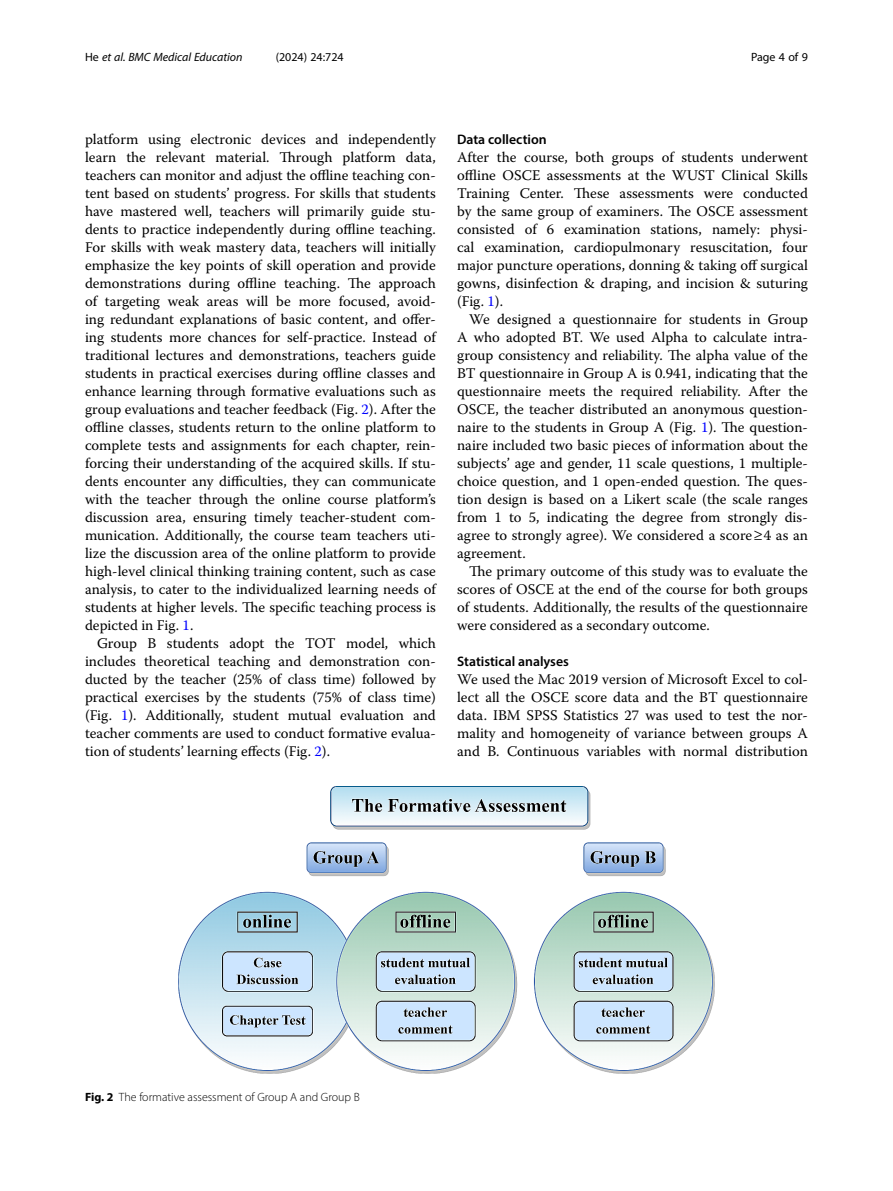
<style>
.page{position:relative;width:893px;height:1191px;background:#fff}
.page>*{position:absolute;margin:0;border:0;box-sizing:border-box;transform-origin:0 0}
.Body_Text_Indent{font:14.7px/18px "Warnock Pro";color:#000;text-align:justify}
.Body_Text{font:14.7px/18px "Warnock Pro";color:#000;text-align:justify}
.Head_2{font:600 13.8px "Myriad Pro";color:#000}
.Figure_Caption{font:300 12px "Myriad Pro";color:#000}
.t1{font:italic 12px "Myriad Pro";color:#000}
.t2{font:12px "Myriad Pro";color:#000}
.s1{font-style:normal}
.s2{color:#00f}
.s3{font-weight:700}
</style>
<div class="page">
<img style="left:178px;top:786px;width:536px;height:288px">
<p class="t1" style="left:85px;top:50px;width:159px"><span class="s1">He</span> et al. BMC Medical Education</p>
<p class="t2" style="left:276px;top:50px;width:70px">(2024) 24:724</p>
<p class="t2" style="left:751px;top:50px;width:58px">Page 4 of 9</p>
<p class="Body_Text_Indent" style="left:85px;top:130px;width:352px">platform using electronic devices and independently learn the relevant material. Through platform data, teachers can monitor and adjust the offline teaching con&shy;tent based on students’ progress. For skills that students have mastered well, teachers will primarily guide stu&shy;dents to practice independently during offline teaching.<br>For skills with weak mastery data, teachers will initially emphasize the key points of skill operation and provide demonstrations during offline teaching. The approach of targeting weak areas will be more focused, avoid&shy;ing redundant explanations of basic content, and offer&shy;ing students more chances for self-practice. Instead of traditional lectures and demonstrations, teachers guide students in practical exercises during offline classes and enhance learning through formative evaluations such as group evaluations and teacher feedback (Fig. <span class="s2">2</span>). After the offline classes, students return to the online platform to complete tests and assignments for each chapter, rein&shy;forcing their understanding of the acquired skills. If stu&shy;dents encounter any difficulties, they can communicate with the teacher through the online course platform’s discussion area, ensuring timely teacher-student com&shy;munication. Additionally, the course team teachers uti&shy;lize the discussion area of the online platform to provide high-level clinical thinking training content, such as case analysis, to cater to the individualized learning needs of students at higher levels. The specific teaching process is depicted in Fig. <span class="s2">1</span>.</p>
<p class="Body_Text_Indent" style="left:85px;top:634px;width:352px;text-indent:12px">Group B students adopt the TOT model, which includes theoretical teaching and demonstration con&shy;ducted by the teacher (25% of class time) followed by practical exercises by the students (75% of class time) (Fig. <span class="s2">1</span>). Additionally, student mutual evaluation and teacher comments are used to conduct formative evalua&shy;tion of students’ learning effects (Fig. <span class="s2">2</span>).</p>
<p class="Head_2" style="left:457px;top:131px;width:91px">Data collection</p>
<p class="Body_Text" style="left:457px;top:148px;width:352px">After the course, both groups of students underwent offline OSCE assessments at the WUST Clinical Skills Training Center. These assessments were conducted by the same group of examiners. The OSCE assessment consisted of 6 examination stations, namely: physi&shy;cal examination, cardiopulmonary resuscitation, four major puncture operations, donning &amp; taking off surgical gowns, disinfection &amp; draping, and incision &amp; suturing (Fig. <span class="s2">1</span>).</p>
<p class="Body_Text_Indent" style="left:457px;top:310px;width:352px;text-indent:12px">We designed a questionnaire for students in Group A who adopted BT. We used Alpha to calculate intra&shy;group consistency and reliability. The alpha value of the BT questionnaire in Group A is 0.941, indicating that the questionnaire meets the required reliability. After the OSCE, the teacher distributed an anonymous question&shy;naire to the students in Group A (Fig. <span class="s2">1</span>). The question&shy;naire included two basic pieces of information about the subjects’ age and gender, 11 scale questions, 1 multiple&shy;choice question, and 1 open-ended question. The ques&shy;tion design is based on a Likert scale (the scale ranges from 1 to 5, indicating the degree from strongly dis&shy;agree to strongly agree). We considered a score≥4 as an agreement.</p>
<p class="Body_Text_Indent" style="left:457px;top:562px;width:352px;text-indent:12px">The primary outcome of this study was to evaluate the scores of OSCE at the end of the course for both groups of students. Additionally, the results of the questionnaire were considered as a secondary outcome.</p>
<p class="Head_2" style="left:457px;top:653px;width:113px">Statistical analyses</p>
<p class="Body_Text" style="left:457px;top:670px;width:352px">We used the Mac 2019 version of Microsoft Excel to col&shy;lect all the OSCE score data and the BT questionnaire data. IBM SPSS Statistics 27 was used to test the nor&shy;mality and homogeneity of variance between groups A and B. Continuous variables with normal distribution</p>
<p class="Figure_Caption" style="left:85px;top:1089px;width:276px"><span class="s3">Fig. 2</span> The formative assessment of Group A and Group B</p>
</div>
